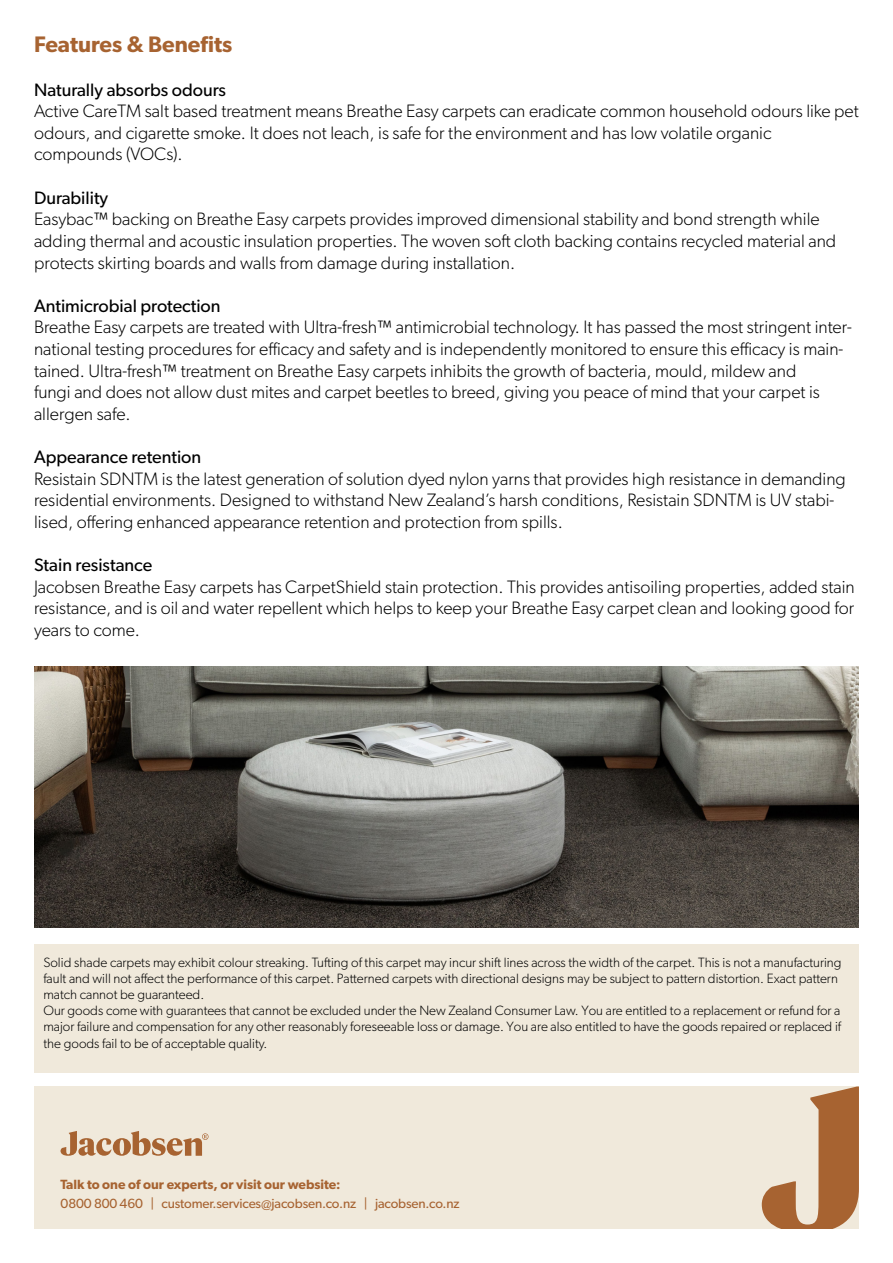
<style>
.page{position:relative;width:893px;height:1263px;background:#fff}
.page>*{position:absolute;margin:0;border:0;box-sizing:border-box;transform-origin:0 0}
.t1{font:600 22.5px "Gibson";color:#a76331}
.t2{font:300 18px/21.6px "Gibson";color:#000}
.t3{font:18px "Gibson";color:#000}
.t4{font:300 13.5px/16.2px "Gibson";color:#000}
.t5{font:13.35px "Gibson";letter-spacing:-.01em;color:#a76331}
.t6{font:600 13.35px "Gibson";color:#a76331}
</style>
<div class="page">
<div style="left:34px;top:1087px;width:825px;height:142px;background:#f0e9db"></div>
<svg style="left:762px;top:1087px;width:97px;height:142px"></svg>
<svg style="left:61px;top:1131px;width:148px;height:25px"></svg>
<div style="left:35px;top:944px;width:824px;height:129px;background:#f0e9db"></div>
<img style="left:34px;top:666px;width:825px;height:262px">
<p class="t1" style="left:34px;top:31px;width:200px">Features &amp; Benefits</p>
<p class="t3" style="left:34px;top:79px;width:193px">Naturally absorbs odours</p>
<p class="t2" style="left:34px;top:100px;width:826px">Active CareTM salt based treatment means Breathe Easy carpets can eradicate common household odours like pet odours, and cigarette smoke. It does not leach, is safe for the environment and has low volatile organic</p>
<p class="t2" style="left:34px;top:143px;width:150px">compounds (VOCs).</p>
<p class="t3" style="left:34px;top:187px;width:76px">Durability</p>
<p class="t2" style="left:34px;top:208px;width:804px">Easybac™ backing on Breathe Easy carpets provides improved dimensional stability and bond strength while adding thermal and acoustic insulation properties. The woven soft cloth backing contains recycled material and protects skirting boards and walls from damage during installation.</p>
<p class="t3" style="left:34px;top:295px;width:188px">Antimicrobial protection</p>
<p class="t2" style="left:34px;top:316px;width:819px">Breathe Easy carpets are treated with Ultra-fresh™ antimicrobial technology. It has passed the most stringent inter&shy;national testing procedures for efficacy and safety and is independently monitored to ensure this efficacy is main&shy;tained. Ultra-fresh™ treatment on Breathe Easy carpets inhibits the growth of bacteria, mould, mildew and</p>
<p class="t2" style="left:34px;top:381px;width:787px">fungi and does not allow dust mites and carpet beetles to breed, giving you peace of mind that your carpet is allergen safe.</p>
<p class="t3" style="left:34px;top:446px;width:169px">Appearance retention</p>
<p class="t2" style="left:34px;top:467px;width:813px">Resistain SDNTM is the latest generation of solution dyed nylon yarns that provides high resistance in demanding residential environments. Designed to withstand New Zealand’s harsh conditions, Resistain SDNTM is UV stabi&shy;lised, offering enhanced appearance retention and protection from spills.</p>
<p class="t3" style="left:34px;top:554px;width:120px">Stain resistance</p>
<p class="t2" style="left:34px;top:575px;width:822px;text-align:justify">Jacobsen Breathe Easy carpets has CarpetShield stain protection. This provides antisoiling properties, added stain resistance, and is oil and water repellent which helps to keep your Breathe Easy carpet clean and looking good for years to come.</p>
<p class="t4" style="left:43px;top:954px;width:800px">Solid shade carpets may exhibit colour streaking. Tufting of this carpet may incur shift lines across the width of the carpet. This is not a manufacturing fault and will not affect the performance of this carpet. Patterned carpets with directional designs may be subject to pattern distortion. Exact pattern match cannot be guaranteed.</p>
<p class="t4" style="left:43px;top:1002px;width:799px;text-align:justify">Our goods come with guarantees that cannot be excluded under the New Zealand Consumer Law. You are entitled to a replacement or refund for a major failure and compensation for any other reasonably foreseeable loss or damage. You are also entitled to have the goods repaired or replaced if the goods fail to be of acceptable quality.</p>
<p class="t6" style="left:61px;top:1176px;width:281px">Talk to one of our experts, or visit our website:</p>
<p class="t5" style="left:61px;top:1195px;width:401px">0800 800 460 | customer.services@jacobsen.co.nz | jacobsen.co.nz</p>
</div>
